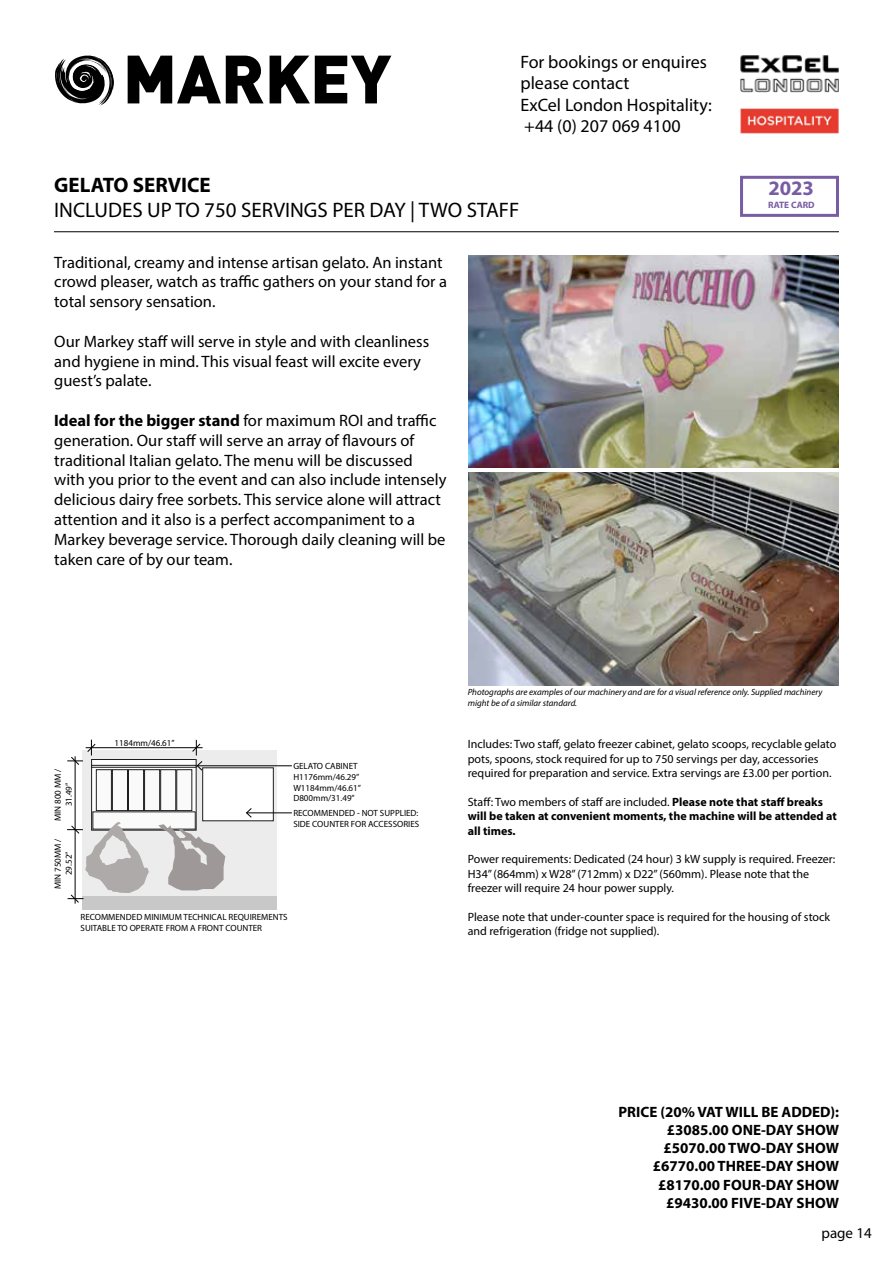
<style>
.page{position:relative;width:893px;height:1263px;background:#fff}
.page>*{position:absolute;margin:0;border:0;box-sizing:border-box;transform-origin:0 0}
.t1{font:900 67.2px "DIN";color:#000}
.t2{font:21px "Myriad Pro";color:#000}
.t3{font:700 21px "Myriad Pro";color:#000}
.t4{font:700 20.55px "Myriad Pro";color:#785da4}
.t5{font:18px/21.6px "Myriad Pro";color:#000}
.t6{font:16.5px/19.8px "Myriad Pro";color:#000}
.t7{font:700 15px/18px "Myriad Pro";color:#000;text-align:right}
.t8{font:15px "Myriad Pro";color:#000}
.t9{font:12px/14.4px "Myriad Pro";color:#000}
.t10{font:700 12px/14.4px "Myriad Pro";color:#000}
.t11{font:700 9.3px "Myriad Pro";color:#785da4}
.t12{font:9px/10.8px "Myriad Pro";color:#000}
.t13{font:italic 9px/10.8px "Myriad Pro";color:#000}
.s1{font-weight:700}
.s2{font-weight:400}
</style>
<div class="page">
<div style="left:83px;top:750px;width:194px;height:146px;background:#ececec"></div>
<svg style="left:93px;top:761px;width:101px;height:51px"></svg>
<div style="left:91px;top:759px;width:105px;height:71px;border:1px solid #1d1d1b"></div>
<div style="left:83px;top:896px;width:194px;height:14px;background:#c8c8c8"></div>
<div style="left:91px;top:765px;width:105px;height:2px;border:1px solid #1d1d1b"></div>
<div style="left:177px;top:770px;width:15px;height:40px;background:#fafafa"></div>
<div style="left:96px;top:770px;width:15px;height:40px;background:#fafafa"></div>
<div style="left:96px;top:769px;width:16px;height:42px;border:1px solid #1d1d1b"></div>
<div style="left:112px;top:770px;width:15px;height:40px;background:#fafafa"></div>
<div style="left:112px;top:769px;width:16px;height:42px;border:1px solid #1d1d1b"></div>
<div style="left:128px;top:770px;width:16px;height:40px;background:#fafafa"></div>
<div style="left:128px;top:769px;width:16px;height:42px;border:1px solid #1d1d1b"></div>
<div style="left:145px;top:770px;width:15px;height:40px;background:#fafafa"></div>
<div style="left:144px;top:769px;width:16px;height:42px;border:1px solid #1d1d1b"></div>
<div style="left:161px;top:770px;width:15px;height:40px;background:#fafafa"></div>
<div style="left:160px;top:769px;width:16px;height:42px;border:1px solid #1d1d1b"></div>
<div style="left:93px;top:812px;width:102px;height:17px;background:#fafafa"></div>
<svg style="left:158px;top:824px;width:67px;height:66px"></svg>
<div style="left:203px;top:768px;width:70px;height:53px;background:#fff"></div>
<div style="left:202px;top:768px;width:72px;height:53px;border:1px solid #1d1d1b"></div>
<img style="left:740px;top:55px;width:99px;height:78px">
<hr style="left:54px;top:231px;width:785px;height:1px;background:#000">
<hr style="left:247px;top:813px;width:45px;height:1px;background:#000">
<svg style="left:246px;top:808px;width:6px;height:10px"></svg>
<hr style="left:197px;top:765px;width:95px;height:1px;background:#000">
<svg style="left:197px;top:761px;width:6px;height:10px"></svg>
<hr style="left:86px;top:747px;width:117px;height:1px;background:#000">
<svg style="left:192px;top:740px;width:9px;height:15px"></svg>
<hr style="left:75px;top:756px;width:1px;height:148px;background:#000">
<svg style="left:67px;top:740px;width:29px;height:25px"></svg>
<svg style="left:67px;top:822px;width:82px;height:81px"></svg>
<img style="left:468px;top:255px;width:370px;height:213px">
<img style="left:468px;top:473px;width:371px;height:212px">
<svg style="left:55px;top:55px;width:59px;height:51px"></svg>
<div style="left:740px;top:176px;width:99px;height:41px;background:#fff;border:3px solid #785da4"></div>
<h1 class="t1" style="left:123px;top:34px;width:270px">MARKEY</h1>
<p class="t5" style="left:520px;top:50px;width:193px">For bookings or enquires please contact<br>ExCel London Hospitality: +44 (0) 207 069 4100</p>
<p class="t3" style="left:54px;top:171px;width:158px">GELATO SERVICE</p>
<p class="t2" style="left:54px;top:197px;width:467px">INCLUDES UP TO 750 SERVINGS PER DAY | TWO STAFF</p>
<p class="t6" style="left:54px;top:252px;width:394px">Traditional, creamy and intense artisan gelato. An instant crowd pleaser, watch as traffic gathers on your stand for a total sensory sensation.</p>
<p class="t6" style="left:54px;top:331px;width:376px">Our Markey staff will serve in style and with cleanliness and hygiene in mind. This visual feast will excite every guest’s palate.</p>
<p class="t6" style="left:54px;top:410px;width:394px"><span class="s1">Ideal for the bigger stand</span> for maximum ROI and traffic generation. Our staff will serve an array of flavours of traditional Italian gelato. The menu will be discussed with you prior to the event and can also include intensely delicious dairy free sorbets. This service alone will attract attention and it also is a perfect accompaniment to a Markey beverage service. Thorough daily cleaning will be taken care of by our team.</p>
<p class="t4" style="left:768px;top:175px;width:47px">2023</p>
<p class="t11" style="left:768px;top:199px;width:48px">RATE CARD</p>
<p class="t12" style="left:52px;top:821px;width:54px;text-align:center;rotate:-90deg">MIN 800 MM /<br>31.49”</p>
<p class="t12" style="left:52px;top:889px;width:52px;text-align:center;rotate:-90deg">MIN 750MM /<br>29.52”</p>
<p class="t12" style="left:115px;top:737px;width:62px">1184mm/46.61”</p>
<p class="t12" style="left:293px;top:760px;width:69px">GELATO CABINET<br>H1176mm/46.29”<br>W1184mm/46.61”<br>D800mm/31.49”</p>
<p class="t12" style="left:293px;top:808px;width:127px">RECOMMENDED - NOT SUPPLIED:<br>SIDE COUNTER FOR ACCESSORIES</p>
<p class="t12" style="left:81px;top:912px;width:209px">RECOMMENDED MINIMUM TECHNICAL REQUIREMENTS<br>SUITABLE TO OPERATE FROM A FRONT COUNTER</p>
<p class="t13" style="left:468px;top:687px;width:356px">Photographs are examples of our machinery and are for a visual reference only. Supplied machinery might be of a similar standard.</p>
<p class="t9" style="left:468px;top:737px;width:370px">Includes: Two staff, gelato freezer cabinet, gelato scoops, recyclable gelato pots, spoons, stock required for up to 750 servings per day, accessories required for preparation and service. Extra servings are £3.00 per portion.</p>
<p class="t10" style="left:468px;top:794px;width:371px"><span class="s2">Staff: Two members of staff are included.</span> Please note that staff breaks will be taken at convenient moments, the machine will be attended at all times.</p>
<p class="t9" style="left:468px;top:852px;width:369px">Power requirements: Dedicated (24 hour) 3 kW supply is required. Freezer:<br>H34” (864mm) x W28” (712mm) x D22” (560mm). Please note that the freezer will require 24 hour power supply.</p>
<p class="t9" style="left:468px;top:910px;width:364px">Please note that under-counter space is required for the housing of stock and refrigeration (fridge not supplied).</p>
<p class="t7" style="left:618px;top:1103px;width:222px">PRICE (20% VAT WILL BE ADDED): £3085.00 ONE-DAY SHOW £5070.00 TWO-DAY SHOW £6770.00 THREE-DAY SHOW £8170.00 FOUR-DAY SHOW £9430.00 FIVE-DAY SHOW</p>
<p class="t8" style="left:821px;top:1224px;width:52px">page 14</p>
</div>
